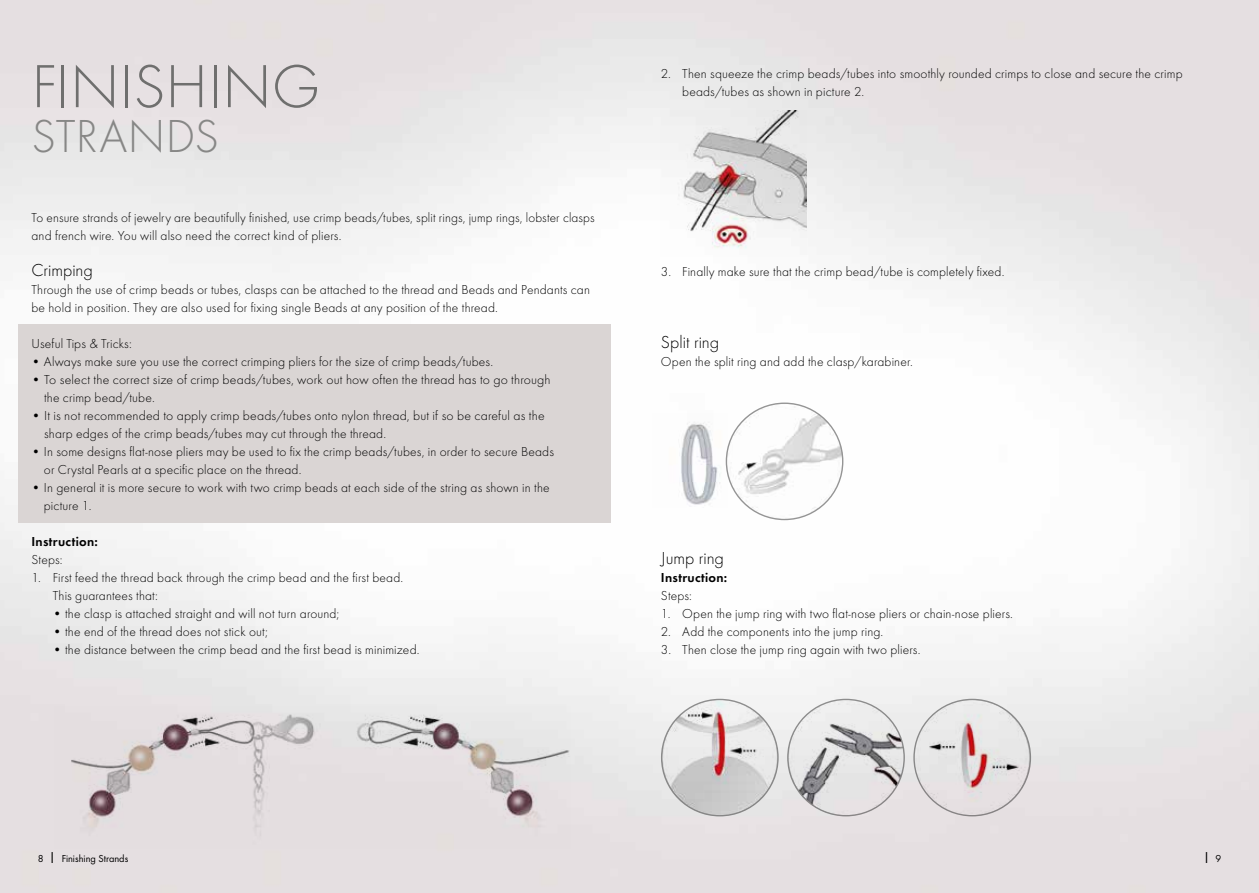
<style>
.page{position:relative;width:1259px;height:893px;background:#fff}
.page>*{position:absolute;margin:0;border:0;box-sizing:border-box;transform-origin:0 0}
.t1{font:300 63px "Futura";color:#6f6f6e}
.t2{font:300 48px "Futura";letter-spacing:.005em;color:#878786}
.t3{font:300 18px "Futura";letter-spacing:-.005em;color:#000}
.t4{font:15px "Futura Boo";color:#000}
.t5{font:300 13.5px/18px "Futura";letter-spacing:.01em;color:#000}
.t6{font:13.5px "Futura Dem";letter-spacing:.025em;color:#000}
.t7{font:10.5px "Futura Boo";color:#000}
.s1{font-size:15px}
.s2{font-size:10.5px}
</style>
<div class="page">
<div style="left:19px;top:325px;width:592px;height:198px;background:#dad5d4"></div>
<img style="left:661px;top:699px;width:117px;height:117px;border-radius:58px">
<img style="left:788px;top:699px;width:116px;height:117px;border-radius:58px">
<img style="left:914px;top:699px;width:116px;height:117px;border-radius:58px">
<img style="left:668px;top:413px;width:55px;height:95px">
<img style="left:661px;top:110px;width:146px;height:147px">
<img style="left:54px;top:707px;width:517px;height:142px">
<img style="left:726px;top:403px;width:116px;height:116px;border-radius:58px">
<h1 class="t1" style="left:31px;top:46px;width:290px">FINISHING</h1>
<h2 class="t2" style="left:31px;top:106px;width:189px">STRANDS</h2>
<p class="t5" style="left:31px;top:208px;width:565px">To ensure strands of jewelry are beautifully finished, use crimp beads/tubes, split rings, jump rings, lobster clasps and french wire. You will also need the correct kind of pliers.</p>
<h3 class="t3" style="left:31px;top:258px;width:63px">Crimping</h3>
<p class="t5" style="left:31px;top:280px;width:560px">Through the use of crimp beads or tubes, clasps can be attached to the thread and Beads and Pendants can be hold in position. They are also used for fixing single Beads at any position of the thread.</p>
<p class="t5" style="left:31px;top:334px;width:102px">Useful Tips &amp; Tricks:</p>
<p class="t5" style="left:31px;top:352px;width:463px">• Always make sure you use the correct crimping pliers for the size of crimp beads/tubes.</p>
<p class="t5" style="left:44px;top:370px;width:508px;text-indent:-13px">• To select the correct size of crimp beads/tubes, work out how often the thread has to go through the crimp bead/tube.</p>
<p class="t5" style="left:44px;top:406px;width:502px;text-indent:-13px">• It is not recommended to apply crimp beads/tubes onto nylon thread, but if so be careful as the sharp edges of the crimp beads/tubes may cut through the thread.</p>
<p class="t5" style="left:44px;top:442px;width:512px;text-indent:-12px">• In some designs flat-nose pliers may be used to fix the crimp beads/tubes, in order to secure Beads or Crystal Pearls at a specific place on the thread.</p>
<p class="t5" style="left:44px;top:478px;width:507px;text-indent:-12px">• In general it is more secure to work with two crimp beads at each side of the string as shown in the picture 1.</p>
<p class="t6" style="left:31px;top:532px;width:68px">Instruction:</p>
<p class="t5" style="left:31px;top:550px;width:33px">Steps:</p>
<p class="t5" style="left:53px;top:568px;width:352px;text-indent:-21px">1. First feed the thread back through the crimp bead and the first bead.<br>This guarantees that:</p>
<p class="t5" style="left:53px;top:604px;width:288px">• the clasp is attached straight and will not turn around;</p>
<p class="t5" style="left:53px;top:622px;width:217px">• the end of the thread does not stick out;</p>
<p class="t5" style="left:53px;top:640px;width:368px">• the distance between the crimp bead and the first bead is minimized.</p>
<p class="t5" style="left:682px;top:64px;width:502px;text-indent:-21px">2. Then squeeze the crimp beads/tubes into smoothly rounded crimps to close and secure the crimp beads/tubes as shown in picture 2.</p>
<p class="t5" style="left:661px;top:262px;width:345px">3. Finally make sure that the crimp bead/tube is completely fixed.</p>
<h3 class="t3" style="left:661px;top:330px;width:60px">Split ring</h3>
<p class="t5" style="left:661px;top:352px;width:253px">Open the split ring and add the clasp/karabiner.</p>
<h3 class="t3" style="left:661px;top:546px;width:65px">Jump ring</h3>
<p class="t6" style="left:661px;top:568px;width:68px">Instruction:</p>
<p class="t5" style="left:661px;top:586px;width:33px">Steps:</p>
<p class="t5" style="left:661px;top:604px;width:353px">1. Open the jump ring with two flat-nose pliers or chain-nose pliers.</p>
<p class="t5" style="left:661px;top:622px;width:224px">2. Add the components into the jump ring.</p>
<p class="t5" style="left:661px;top:640px;width:261px">3. Then close the jump ring again with two pliers.</p>
<p class="t7" style="left:38px;top:851px;width:92px">8 <span class="s1">l</span> Finishing Strands</p>
<p class="t4" style="left:1205px;top:848px;width:17px">l <span class="s2">9</span></p>
</div>
